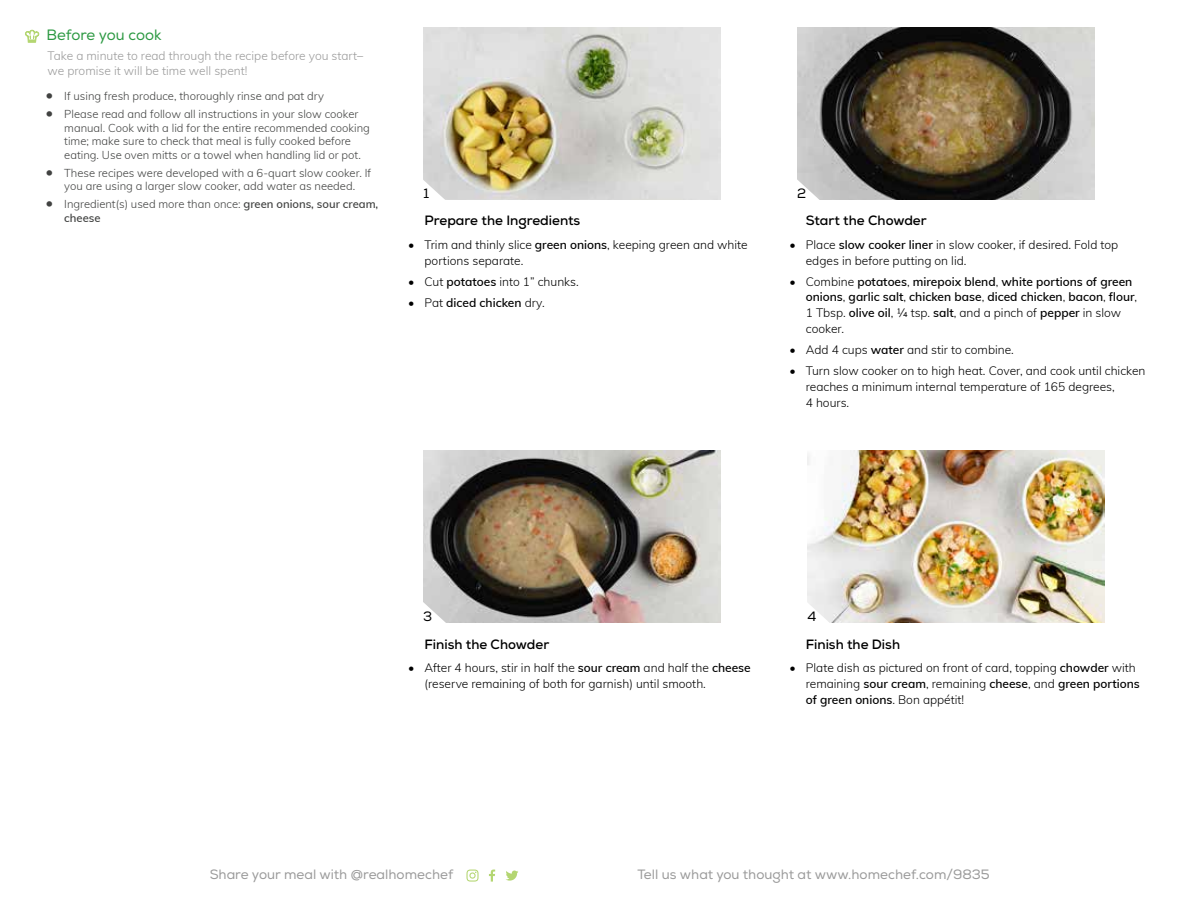
<style>
.page{position:relative;width:1188px;height:918px;background:#fff}
.page>*{position:absolute;margin:0;border:0;box-sizing:border-box;transform-origin:0 0}
.t1{font:15px "Nexa";letter-spacing:-.005em;color:#2c9942}
.t2{font:13.5px "Nexa";color:#9a9a9a}
.t3{font:700 13.5px "Nexa";color:#000}
.t4{font:13.5px "Nexa";color:#000}
.t5{font:300 12px/15.8px "Muli";color:#000}
.t6{font:600 12px/15.8px "Muli";color:#000}
.t7{font:300 12px/15px "Muli";color:#9a9a9a}
.t8{font:300 11.25px/13.5px "Muli";color:#414241}
.s1{font-size:15px}
.s2{font-weight:600}
.s3{font-weight:300}
</style>
<div class="page">
<svg style="left:25px;top:30px;width:14px;height:12px"></svg>
<svg style="left:489px;top:870px;width:6px;height:12px"></svg>
<svg style="left:466px;top:870px;width:13px;height:12px"></svg>
<svg style="left:506px;top:871px;width:12px;height:10px"></svg>
<img style="left:423px;top:450px;width:297px;height:173px">
<img style="left:423px;top:27px;width:297px;height:173px">
<img style="left:808px;top:450px;width:297px;height:173px">
<img style="left:797px;top:27px;width:297px;height:173px">
<svg style="left:423px;top:178px;width:24px;height:22px"></svg>
<svg style="left:797px;top:178px;width:24px;height:22px"></svg>
<svg style="left:423px;top:601px;width:24px;height:22px"></svg>
<svg style="left:807px;top:601px;width:24px;height:22px"></svg>
<p class="t1" style="left:46px;top:26px;width:117px">Before you cook</p>
<p class="t7" style="left:48px;top:47px;width:317px">Take a minute to read through the recipe before you start– we promise it will be time well spent!</p>
<p class="t8" style="left:45px;top:89px;width:280px"><span class="s1">•</span> If using fresh produce, thoroughly rinse and pat dry</p>
<p class="t8" style="left:64px;top:107px;width:307px;text-indent:-19px"><span class="s1">•</span> Please read and follow all instructions in your slow cooker manual. Cook with a lid for the entire recommended cooking time; make sure to check that meal is fully cooked before eating. Use oven mitts or a towel when handling lid or pot.</p>
<p class="t8" style="left:45px;top:166px;width:327px;text-align:center"><span class="s1">•</span> These recipes were developed with a 6-quart slow cooker. If you are using a larger slow cooker, add water as needed.</p>
<p class="t8" style="left:64px;top:197px;width:316px;text-indent:-19px"><span class="s1">•</span> Ingredient(s) used more than once: <span class="s2">green onions, sour cream, cheese</span></p>
<p class="t4" style="left:423px;top:185px;width:7px">1</p>
<p class="t3" style="left:425px;top:212px;width:157px">Prepare the Ingredients</p>
<p class="t5" style="left:425px;top:236px;width:325px;text-indent:-16px">• Trim and thinly slice <span class="s2">green onions</span>, keeping green and white portions separate.</p>
<p class="t5" style="left:408px;top:273px;width:172px">• Cut <span class="s2">potatoes</span> into 1” chunks.</p>
<p class="t6" style="left:408px;top:294px;width:138px"><span class="s3">• Pat</span> diced chicken <span class="s3">dry.</span></p>
<p class="t4" style="left:797px;top:185px;width:11px">2</p>
<p class="t3" style="left:806px;top:212px;width:122px">Start the Chowder</p>
<p class="t5" style="left:806px;top:236px;width:314px;text-indent:-16px">• Place <span class="s2">slow cooker liner</span> in slow cooker, if desired. Fold top edges in before putting on lid.</p>
<p class="t6" style="left:806px;top:273px;width:333px;text-indent:-16px"><span class="s3">• Combine</span> potatoes<span class="s3">,</span> mirepoix blend<span class="s3">,</span> white portions of green onions<span class="s3">,</span> garlic salt<span class="s3">,</span> chicken base<span class="s3">,</span> diced chicken<span class="s3">,</span> bacon<span class="s3">,</span> flour<span class="s3">, 1 Tbsp.</span> olive oil<span class="s3">, ¼ tsp.</span> salt<span class="s3">, and a pinch of</span> pepper <span class="s3">in slow cooker.</span></p>
<p class="t5" style="left:790px;top:341px;width:226px">• Add 4 cups <span class="s2">water</span> and stir to combine.</p>
<p class="t5" style="left:806px;top:362px;width:341px;text-indent:-16px">• Turn slow cooker on to high heat. Cover, and cook until chicken reaches a minimum internal temperature of 165 degrees,<br>4 hours.</p>
<p class="t4" style="left:423px;top:608px;width:11px">3</p>
<p class="t4" style="left:808px;top:608px;width:10px">4</p>
<p class="t3" style="left:424px;top:635px;width:126px">Finish the Chowder</p>
<p class="t5" style="left:424px;top:659px;width:328px;text-indent:-16px">• After 4 hours, stir in half the <span class="s2">sour cream</span> and half the <span class="s2">cheese </span>(reserve remaining of both for garnish) until smooth.</p>
<p class="t3" style="left:806px;top:635px;width:96px">Finish the Dish</p>
<p class="t5" style="left:806px;top:659px;width:336px;text-indent:-16px">• Plate dish as pictured on front of card, topping <span class="s2">chowder</span> with remaining <span class="s2">sour cream</span>, remaining <span class="s2">cheese</span>, and <span class="s2">green portions of green onions</span>. Bon appétit!</p>
<p class="t2" style="left:210px;top:867px;width:245px">Share your meal with @realhomechef</p>
<p class="t2" style="left:638px;top:867px;width:354px">Tell us what you thought at www.homechef.com/9835</p>
</div>
